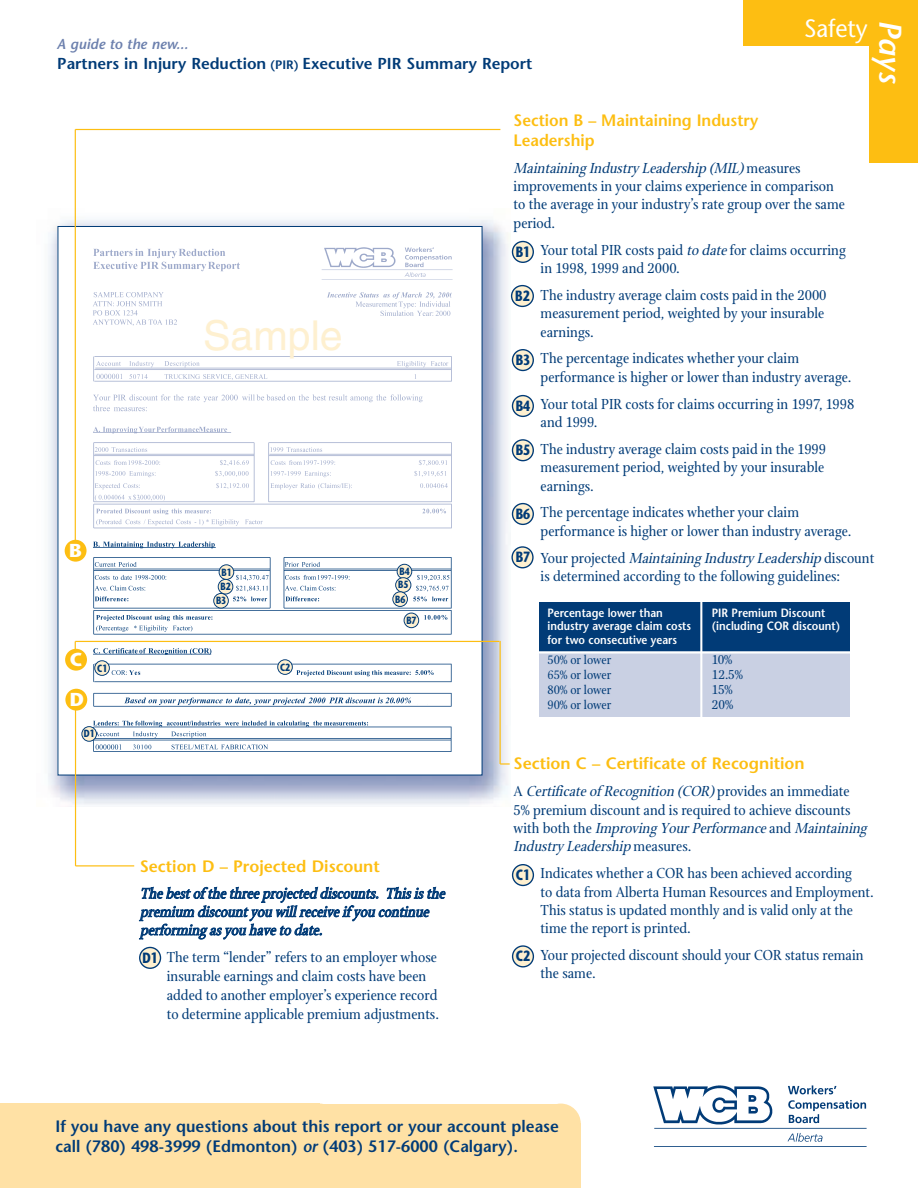
<style>
.page{position:relative;width:918px;height:1188px;background:#fff}
.page>*{position:absolute;margin:0;border:0;box-sizing:border-box;transform-origin:0 0}
.t1{font:41.25px "Helvetica";color:#fef0d0}
.t2{font:italic 600 31.35px "Stone Sans";color:#fff}
.t3{font:25.05px "Stone Sans";color:#fff;scale:.95 1}
.t4{font:700 18.75px "Stone Sans";color:#fff}
.t5{font:600 16.5px/19.8px "Stone Sans";color:#013b77}
.t6{font:600 16.5px "Stone Sans";color:#fdbe12}
.t7{font:600 16.5px/19.8px "Stone Sans";color:#fdbe12;scale:.96 1}
.t8{font:600 15.9px "Stone Sans";color:#013b77}
.t9{font:15.75px/18.3px "Stone Print";color:#013b77}
.t10{font:italic 15.75px/18.3px "Stone Print";color:#013b77}
.t11{font:700 14.85px "Stone Sans";color:#013b77;scale:.75 1}
.t12{font:italic 600 14.4px "Stone Sans";color:#6d81ae}
.t13{font:14.25px/15px "Stone Print";letter-spacing:-.015em;color:#013b77}
.t14{font:13.5px/15px "Stone Print";color:#013b77;text-align:justify}
.t15{font:600 12px/13.5px "Stone Sans";color:#fff;scale:.9 1}
.t16{font:700 10.35px/14.2px "Stone Sans";color:#013b77;text-align:center;scale:.75 1}
.s1{font-size:12.3px}
.s2{font-style:italic}
</style>
<div class="page">
<div style="left:541px;top:1104px;width:40px;height:40px;background:#ffe1a5;border-radius:50%"></div>
<div style="left:94px;top:1104px;width:467px;height:84px;background:#ffe1a5"></div>
<div style="left:477px;top:1123px;width:104px;height:65px;background:#ffe1a5"></div>
<div style="left:0;top:1104px;width:319px;height:84px;background:#ffe1a5"></div>
<img style="left:48px;top:208px;width:463px;height:599px">
<div style="left:58px;top:226px;width:424px;height:549px;background:#fff"></div>
<img style="left:74px;top:233px;width:394px;height:532px">
<img style="left:74px;top:235px;width:394px;height:301px">
<svg style="left:512px;top:241px;width:22px;height:22px"></svg>
<svg style="left:511px;top:285px;width:23px;height:22px"></svg>
<svg style="left:512px;top:349px;width:22px;height:22px"></svg>
<svg style="left:512px;top:395px;width:22px;height:22px"></svg>
<svg style="left:512px;top:439px;width:22px;height:22px"></svg>
<svg style="left:511px;top:546px;width:23px;height:22px"></svg>
<svg style="left:512px;top:864px;width:22px;height:22px"></svg>
<svg style="left:512px;top:945px;width:22px;height:23px"></svg>
<svg style="left:512px;top:503px;width:22px;height:22px"></svg>
<div style="left:743px;top:0;width:174px;height:46px;background:#fdbe12"></div>
<div style="left:870px;top:0;width:48px;height:163px;background:#fdbe12"></div>
<div style="left:539px;top:606px;width:311px;height:110px;background:#c9d0e3"></div>
<div style="left:539px;top:603px;width:311px;height:49px;background:#013b77"></div>
<hr style="left:521px;top:651px;width:339px;height:3px;background:#fff">
<hr style="left:700px;top:600px;width:2px;height:127px;background:#fff">
<hr style="left:75px;top:129px;width:1px;height:421px;background:#fdbe12">
<hr style="left:75px;top:129px;width:425px;height:1px;background:#fdbe12">
<hr style="left:75px;top:641px;width:424px;height:1px;background:#fdbe12">
<hr style="left:75px;top:709px;width:1px;height:157px;background:#fdbe12">
<hr style="left:76px;top:865px;width:58px;height:1px;background:#fdbe12">
<div style="left:65px;top:689px;width:22px;height:22px;background:#fdbe12;border-radius:50%"></div>
<hr style="left:500px;top:641px;width:1px;height:123px;background:#fdbe12">
<svg style="left:500px;top:763px;width:10px;height:2px"></svg>
<svg style="left:213px;top:564px;width:21px;height:45px"></svg>
<svg style="left:392px;top:564px;width:20px;height:43px"></svg>
<svg style="left:404px;top:613px;width:15px;height:15px"></svg>
<svg style="left:277px;top:659px;width:16px;height:16px"></svg>
<svg style="left:81px;top:726px;width:16px;height:16px"></svg>
<svg style="left:94px;top:660px;width:16px;height:16px"></svg>
<img style="left:653px;top:1085px;width:214px;height:57px">
<div style="left:65px;top:540px;width:22px;height:22px;background:#fdbe12;border-radius:50%"></div>
<svg style="left:139px;top:947px;width:22px;height:22px"></svg>
<div style="left:65px;top:649px;width:22px;height:22px;background:#fdbe12;border-radius:50%"></div>
<p class="t12" style="left:57px;top:39px;width:133px">A guide to the new...</p>
<p class="t8" style="left:57px;top:57px;width:477px">Partners in Injury Reduction <span class="s1">(PIR)</span> Executive PIR Summary Report</p>
<h3 class="t3" style="left:804px;top:19px;width:68px">Safety</h3>
<h2 class="t2" style="left:903px;top:20px;width:65px;rotate:90deg">Pays</h2>
<p class="t7" style="left:514px;top:112px;width:256px">Section B – Maintaining Industry<br>Leadership</p>
<p class="t9" style="left:514px;top:162px;width:333px"><span class="s2">Maintaining Industry Leadership (MIL)</span> m e a s u r e s improvements in your claims experience in comparison to the average in your industry’s rate group over the same period.</p>
<p class="t9" style="left:541px;top:244px;width:307px">Your total PIR costs paid <span class="s2">to date</span>for claims occurring in 1998, 1999 and 2000.</p>
<p class="t9" style="left:541px;top:289px;width:287px">The industry average claim costs paid in the 2000 measurement period, weighted by your insurable earnings.</p>
<p class="t9" style="left:541px;top:352px;width:312px">The percentage indicates whether your claim performance is higher or lower than industry average.</p>
<p class="t9" style="left:541px;top:398px;width:315px">Your total PIR costs for claims occurring in 1997, 1998 and 1999.</p>
<p class="t9" style="left:541px;top:443px;width:287px;text-align:justify">The industry average claim costs paid in the 1999 measurement period, weighted by your insurable earnings.</p>
<p class="t9" style="left:541px;top:506px;width:312px">The percentage indicates whether your claim performance is higher or lower than industry average.</p>
<p class="t9" style="left:541px;top:552px;width:335px">Your projected <span class="s2">Maintaining Industry Leadership</span>discount is determined according to the following guidelines:</p>
<p class="t11" style="left:516px;top:246px;width:21px">B1</p>
<p class="t11" style="left:515px;top:290px;width:21px">B2</p>
<h1 class="t1" style="left:203px;top:320px;width:141px">Sample</h1>
<p class="t11" style="left:516px;top:354px;width:21px">B3</p>
<p class="t11" style="left:516px;top:400px;width:21px">B4</p>
<p class="t11" style="left:516px;top:444px;width:21px">B5</p>
<p class="t11" style="left:516px;top:508px;width:21px">B6</p>
<p class="t4" style="left:69px;top:543px;width:14px">B</p>
<p class="t11" style="left:516px;top:552px;width:21px">B7</p>
<p class="t16" style="left:216px;top:566px;width:22px">B1<br>B2<br>B3</p>
<p class="t16" style="left:395px;top:566px;width:21px;line-height:13.8px">B4<br>B5<br>B6</p>
<p class="t16" style="left:406px;top:614px;width:15px">B7</p>
<p class="t16" style="left:280px;top:661px;width:15px">C2</p>
<p class="t15" style="left:547px;top:607px;width:161px">Percentage lower than industry average claim costs for two consecutive years</p>
<p class="t14" style="left:547px;top:655px;width:65px">50% or lower 65% or lower 80% or lower 90% or lower</p>
<p class="t15" style="left:712px;top:607px;width:144px">PIR Premium Discount (including COR discount)</p>
<p class="t13" style="left:712px;top:655px;width:33px">10%<br>12.5%<br>15%</p>
<p class="t4" style="left:70px;top:652px;width:14px">C</p>
<p class="t16" style="left:97px;top:662px;width:15px">C1</p>
<p class="t4" style="left:70px;top:692px;width:16px">D</p>
<p class="t13" style="left:712px;top:700px;width:23px">20%</p>
<p class="t16" style="left:84px;top:728px;width:16px">D1</p>
<p class="t6" style="left:140px;top:859px;width:242px">Section D – Projected Discount</p>
<p class="t10" style="left:140px;top:887px;width:309px">The bestof the three projected discounts. Thisisthe premium discountyou will receive if you continue performing asyou have to date.</p>
<p class="t9" style="left:167px;top:951px;width:274px;line-height:18.9px">The term “lender” refers to an employer whose insurable earnings and claim costs have been added to another employer’s experience record to determine applicable premium adjustments.</p>
<p class="t11" style="left:142px;top:952px;width:22px">D1</p>
<p class="t6" style="left:514px;top:757px;width:293px">Section C – Certificate of Recognition</p>
<p class="t9" style="left:514px;top:785px;width:358px">A <span class="s2">Certificate of Recognition (COR)</span>provides an immediate 5% premium discount and is required to achieve discounts<br>w i t h b o t h t h e <span class="s2">Improving YourPerformance</span> a n d <span class="s2">Maintaining Industry Leadership</span>measures.</p>
<p class="t9" style="left:541px;top:867px;width:335px">Indicates whether a COR has been achieved according<br>to data from Alberta Human Resources and Employment.<br>This status is updated monthly and is valid only at the time the report is printed.</p>
<p class="t9" style="left:541px;top:949px;width:325px">Your projected discount should your COR status remain the same.</p>
<p class="t11" style="left:516px;top:869px;width:21px">C1</p>
<p class="t11" style="left:516px;top:950px;width:21px">C2</p>
<p class="t5" style="left:55px;top:1118px;width:505px">If you have any questions about this report or your account please call (780) 498-3999 (Edmonton) <span class="s2">or</span> (403) 517-6000 (Calgary).</p>
</div>
